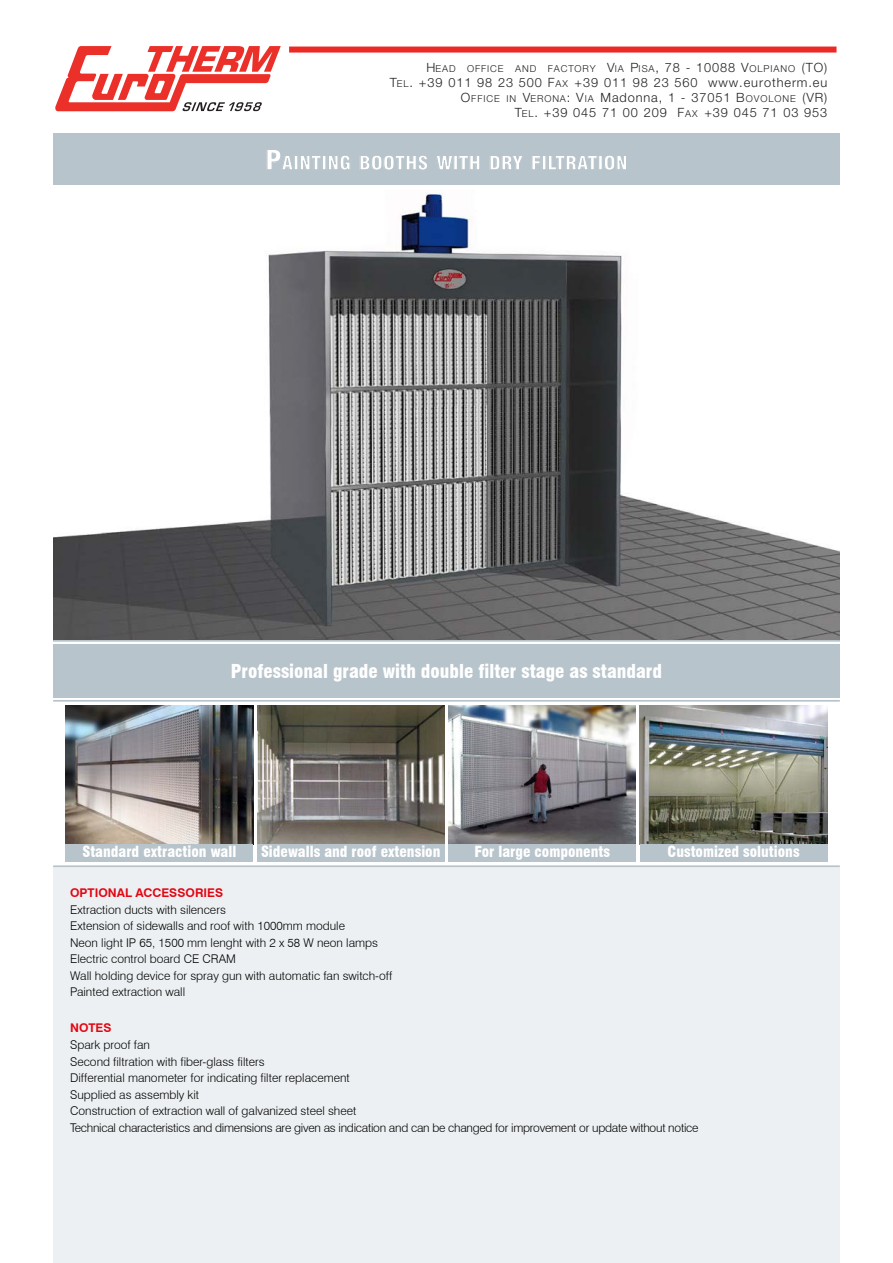
<style>
.page{position:relative;width:893px;height:1263px;background:#fff}
.page>*{position:absolute;margin:0;border:0;box-sizing:border-box;transform-origin:0 0}
.t1{font:900 condensed 18.9px "Swiss 721 BT";color:#fff;scale:1.08 1}
.t2{font:900 condensed 18.75px "Swiss 721 BT";color:#fff}
.t3{font:900 condensed 15px "Swiss 721 BT";color:#fff}
.t4{font:300 12.75px/15px "Helvetica Neue";letter-spacing:.07em;color:#231f20;text-align:right}
.t5{font:300 12px/16.5px "Swiss 721 BT";color:#000}
.t6{font:700 12px "Swiss 721 BT";color:#e30613}
.t7{font:300 9.6px "Helvetica Neue";letter-spacing:.095em;color:#231f20}
.s1{font-size:12.75px}
.s2{font-size:9.6px}
.s3{font-size:27px}
</style>
<div class="page">
<div style="left:53px;top:867px;width:787px;height:396px;background:#edf0f2"></div>
<div style="left:53px;top:644px;width:787px;height:54px;background:#b8c4cb"></div>
<div style="left:53px;top:134px;width:787px;height:51px;background:#b8c4cb"></div>
<img style="left:53px;top:192px;width:787px;height:448px">
<hr style="left:53px;top:640px;width:787px;height:2px;background:#b8c4cb">
<hr style="left:53px;top:700px;width:787px;height:2px;background:#b8c4cb">
<hr style="left:53px;top:865px;width:787px;height:2px;background:#b8c4cb">
<img style="left:257px;top:706px;width:187px;height:138px">
<img style="left:66px;top:706px;width:187px;height:138px">
<img style="left:449px;top:706px;width:187px;height:138px">
<img style="left:640px;top:706px;width:187px;height:138px">
<div style="left:257px;top:844px;width:187px;height:17px;background:#b8c4cb"></div>
<div style="left:66px;top:844px;width:187px;height:17px;background:#b8c4cb"></div>
<div style="left:449px;top:844px;width:187px;height:17px;background:#b8c4cb"></div>
<div style="left:640px;top:844px;width:187px;height:17px;background:#b8c4cb"></div>
<div style="left:289px;top:47px;width:547px;height:6px;background:#ec2924"></div>
<svg style="left:55px;top:46px;width:226px;height:65px"></svg>
<p class="t7" style="left:427px;top:63px;width:402px"><span class="s1">H</span>EAD OFFICE AND FACTORY <span class="s1">V</span>IA <span class="s1">P</span>ISA<span class="s1">, 78 - 10088 V</span>OLPIANO <span class="s1">(TO)</span></p>
<p class="t4" style="left:390px;top:76px;width:439px">T<span class="s2">EL</span>. +39 011 98 23 500 F<span class="s2">AX</span> +39 011 98 23 560 www.eurotherm.eu<br>O<span class="s2">FFICE IN</span> V<span class="s2">ERONA</span>: V<span class="s2">IA</span> Madonna, 1 - 37051 B<span class="s2">OVOLONE</span> (VR)<br>T<span class="s2">EL</span>. +39 045 71 00 209 F<span class="s2">AX</span> +39 045 71 03 953</p>
<h1 class="t1" style="left:265px;top:151px;width:337px"><span class="s3">P</span>AINTING BOOTHS WITH DRY FILTRATION</h1>
<h2 class="t2" style="left:231px;top:660px;width:433px">Professional grade with double filter stage as standard</h2>
<p class="t3" style="left:82px;top:843px;width:155px">Standard extraction wall</p>
<p class="t3" style="left:261px;top:843px;width:181px">Sidewalls and roof extension</p>
<p class="t3" style="left:474px;top:843px;width:137px">For large components</p>
<p class="t3" style="left:667px;top:843px;width:134px">Customized solutions</p>
<p class="t6" style="left:70px;top:886px;width:154px">OPTIONAL ACCESSORIES</p>
<p class="t5" style="left:70px;top:901px;width:324px">Extraction ducts with silencers<br>Extension of sidewalls and roof with 1000mm module<br>Neon light IP 65, 1500 mm lenght with 2 x 58 W neon lamps Electric control board CE CRAM<br>Wall holding device for spray gun with automatic fan switch-off Painted extraction wall</p>
<p class="t6" style="left:70px;top:1021px;width:43px">NOTES</p>
<p class="t5" style="left:70px;top:1036px;width:630px">Spark proof fan<br>Second filtration with fiber-glass filters<br>Differential manometer for indicating filter replacement<br>Supplied as assembly kit<br>Construction of extraction wall of galvanized steel sheet<br>Technical characteristics and dimensions are given as indication and can be changed for improvement or update without notice</p>
</div>
